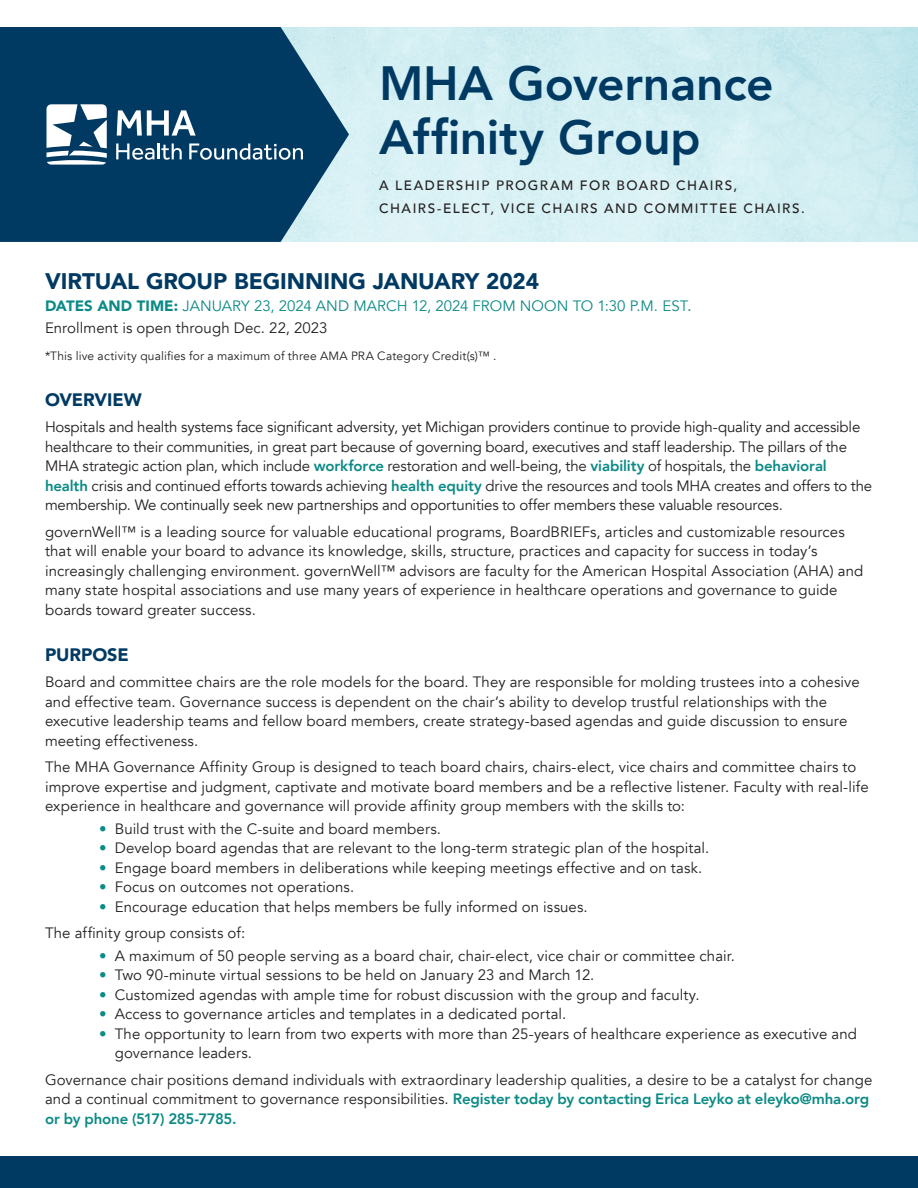
<style>
.page{position:relative;width:918px;height:1188px;background:#fff}
.page>*{position:absolute;margin:0;border:0;box-sizing:border-box;transform-origin:0 0}
.t1{font:800 48px/54px "Avenir";letter-spacing:-.005em;color:#003a63}
.t2{font:900 22.5px "Avenir";color:#003a63}
.t3{font:900 18px "Avenir";color:#003a63}
.t4{font:15px/19.5px "Avenir";letter-spacing:.005em;color:#231f20}
.t5{font:15px/19.5px "Avenir";letter-spacing:-.015em;color:#231f20}
.t6{font:15px "Avenir";letter-spacing:.005em;color:#0b8a86}
.t7{font:500 13.5px/22.5px "Avenir";letter-spacing:.11em;color:#231f20}
.t8{font:12px "Avenir";letter-spacing:.015em;color:#231f20}
.s1{font-weight:900}
.s2{font-size:16.5px}
.s3{font-weight:800;color:#0b8a86}
.s4{color:#0b8a86}
</style>
<div class="page">
<svg style="left:0;top:27px;width:349px;height:215px;fill:#003a63"></svg>
<svg style="left:117px;top:110px;width:79px;height:26px"></svg>
<svg style="left:116px;top:144px;width:39px;height:16px"></svg>
<hr style="left:157px;top:144px;width:3px;height:15px;background:#fff">
<svg style="left:161px;top:144px;width:21px;height:16px"></svg>
<svg style="left:189px;top:144px;width:114px;height:16px"></svg>
<svg style="left:46px;top:104px;width:61px;height:61px"></svg>
<div style="left:0;top:1157px;width:918px;height:31px;background:#003a63"></div>
<p class="t1" style="left:379px;top:57px;width:396px">MHA Governance<br>Affinity Group</p>
<p class="t7" style="left:379px;top:174px;width:427px">A LEADERSHIP PROGRAM FOR BOARD CHAIRS,<br>CHAIRS-ELECT, VICE CHAIRS AND COMMITTEE CHAIRS.</p>
<p class="t2" style="left:45px;top:262px;width:496px">VIRTUAL GROUP BEGINNING JANUARY 2024</p>
<p class="t6" style="left:45px;top:297px;width:648px"><span class="s1">DATES AND TIME:</span> JANUARY 23, 2024 AND MARCH 12, 2024 FROM NOON TO 1:30 P.M. EST<span class="s2">.</span></p>
<p class="t4" style="left:45px;top:319px;width:284px">Enrollment is open through Dec. 22, 2023</p>
<p class="t8" style="left:45px;top:348px;width:453px">*This live activity qualifies for a maximum of three AMA PRA Category Credit(s)™ .</p>
<p class="t3" style="left:45px;top:384px;width:98px">OVERVIEW</p>
<p class="t5" style="left:45px;top:418px;width:829px">Hospitals and health systems face significant adversity, yet Michigan providers continue to provide high-quality and accessible healthcare to their communities, in great part because of governing board, executives and staff leadership. The pillars of the MHA strategic action plan, which include <span class="s3">workforce</span> restoration and well-being, the <span class="s3">viability</span> of hospitals, the <span class="s3">behavioral health</span> crisis and continued efforts towards achieving <span class="s3">health equity</span> drive the resources and tools MHA creates and offers to the membership. We continually seek new partnerships and opportunities to offer members these valuable resources.</p>
<p class="t4" style="left:45px;top:522px;width:820px">governWell™ is a leading source for valuable educational programs, BoardBRIEFs, articles and customizable resources that will enable your board to advance its knowledge, skills, structure, practices and capacity for success in today’s increasingly challenging environment. governWell™ advisors are faculty for the American Hospital Association (AHA) and many state hospital associations and use many years of experience in healthcare operations and governance to guide boards toward greater success.</p>
<p class="t3" style="left:45px;top:639px;width:85px">PURPOSE</p>
<p class="t4" style="left:45px;top:673px;width:816px">Board and committee chairs are the role models for the board. They are responsible for molding trustees into a cohesive and effective team. Governance success is dependent on the chair’s ability to develop trustful relationships with the executive leadership teams and fellow board members, create strategy-based agendas and guide discussion to ensure meeting effectiveness.</p>
<p class="t4" style="left:45px;top:757px;width:825px">The MHA Governance Affinity Group is designed to teach board chairs, chairs-elect, vice chairs and committee chairs to improve expertise and judgment, captivate and motivate board members and be a reflective listener. Faculty with real-life experience in healthcare and governance will provide affinity group members with the skills to:</p>
<p class="t4" style="left:99px;top:819px;width:344px"><span class="s4">•</span> Build trust with the C-suite and board members.</p>
<p class="t4" style="left:99px;top:839px;width:612px"><span class="s4">•</span> Develop board agendas that are relevant to the long-term strategic plan of the hospital.</p>
<p class="t4" style="left:99px;top:858px;width:605px"><span class="s4">•</span> Engage board members in deliberations while keeping meetings effective and on task.</p>
<p class="t4" style="left:99px;top:878px;width:257px"><span class="s4">•</span> Focus on outcomes not operations.</p>
<p class="t4" style="left:99px;top:897px;width:490px"><span class="s4">•</span> Encourage education that helps members be fully informed on issues.</p>
<p class="t4" style="left:45px;top:923px;width:202px">The affinity group consists of:</p>
<p class="t4" style="left:99px;top:946px;width:638px"><span class="s4">•</span> A maximum of 50 people serving as a board chair, chair-elect, vice chair or committee chair.</p>
<p class="t4" style="left:99px;top:966px;width:497px"><span class="s4">•</span> Two 90-minute virtual sessions to be held on January 23 and March 12.</p>
<p class="t4" style="left:99px;top:985px;width:602px"><span class="s4">•</span> Customized agendas with ample time for robust discussion with the group and faculty.</p>
<p class="t4" style="left:99px;top:1005px;width:469px"><span class="s4">•</span> Access to governance articles and templates in a dedicated portal.</p>
<p class="t4" style="left:115px;top:1024px;width:744px;text-indent:-16px"><span class="s4">•</span> The opportunity to learn from two experts with more than 25-years of healthcare experience as executive and governance leaders.</p>
<p class="t4" style="left:45px;top:1070px;width:829px">Governance chair positions demand individuals with extraordinary leadership qualities, a desire to be a catalyst for change and a continual commitment to governance responsibilities. <span class="s3">Register today by contacting Erica Leyko at eleyko@mha.org or by phone (517) 285-7785.</span></p>
</div>
